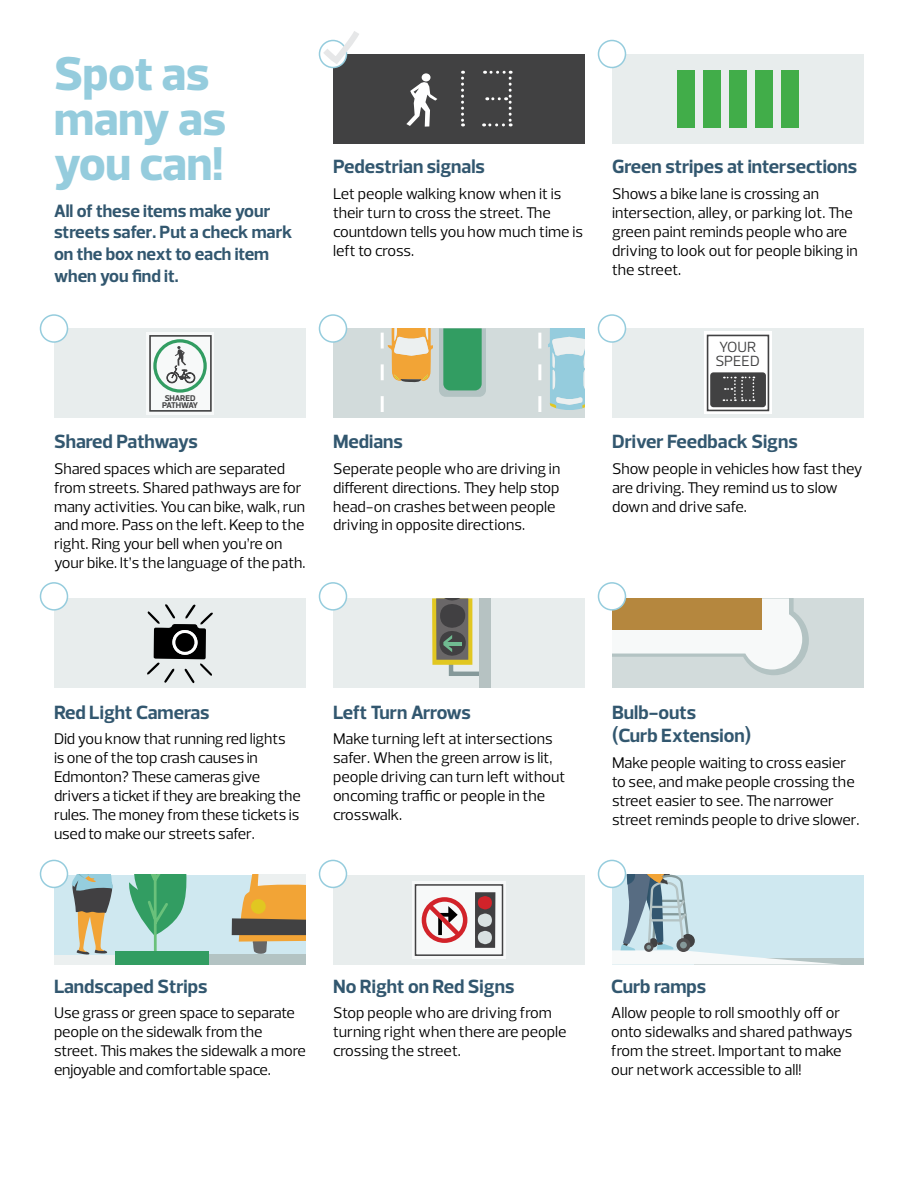
<style>
.page{position:relative;width:918px;height:1188px;background:#fff}
.page>*{position:absolute;margin:0;border:0;box-sizing:border-box;transform-origin:0 0}
.t1{font:800 48.3px/45px "Prelo";color:#95ccdd}
.t2{font:700 19.5px/23.4px "Prelo";color:#32576f}
.t3{font:700 19.5px "Prelo";letter-spacing:-.03em;color:#32576f}
.t4{font:700 18px/21.6px "Prelo";color:#32576f}
.t5{font:15.75px/18.9px "Prelo";color:#000}
.t6{font:15px/13.5px "Prelo";color:#414142}
.t7{font:700 8.4px/7.4px "Prelo";letter-spacing:-.015em;color:#414142}
</style>
<div class="page">
<div style="left:54px;top:875px;width:252px;height:90px;background:#cfe8f0"></div>
<svg style="left:232px;top:875px;width:74px;height:79px"></svg>
<svg style="left:72px;top:875px;width:41px;height:80px"></svg>
<div style="left:54px;top:955px;width:71px;height:10px;background:#ecf0f0"></div>
<div style="left:206px;top:954px;width:100px;height:11px;background:#b3c3c3"></div>
<div style="left:612px;top:54px;width:252px;height:90px;background:#e8eded"></div>
<div style="left:612px;top:598px;width:252px;height:90px;background:#d2dbdb"></div>
<div style="left:612px;top:875px;width:252px;height:90px;background:#cfe8f0"></div>
<div style="left:333px;top:328px;width:252px;height:90px;background:#d2dbdb"></div>
<div style="left:333px;top:598px;width:252px;height:90px;background:#e8eded"></div>
<div style="left:333px;top:875px;width:252px;height:90px;background:#e8eded"></div>
<div style="left:54px;top:328px;width:252px;height:90px;background:#e8eded"></div>
<div style="left:54px;top:598px;width:252px;height:90px;background:#e8eded"></div>
<div style="left:677px;top:70px;width:17px;height:58px;background:#41ad49"></div>
<div style="left:703px;top:70px;width:17px;height:58px;background:#41ad49"></div>
<div style="left:729px;top:70px;width:18px;height:58px;background:#41ad49"></div>
<div style="left:756px;top:70px;width:17px;height:58px;background:#41ad49"></div>
<div style="left:782px;top:70px;width:17px;height:58px;background:#41ad49"></div>
<div style="left:432px;top:598px;width:40px;height:67px;background:#e1c721"></div>
<div style="left:436px;top:598px;width:32px;height:62px;background:#6a6768"></div>
<div style="left:479px;top:598px;width:12px;height:90px;background:#b6c2c2"></div>
<svg style="left:440px;top:598px;width:39px;height:78px"></svg>
<div style="left:147px;top:332px;width:67px;height:83px;background:#f7f9f9"></div>
<div style="left:149px;top:335px;width:63px;height:77px;border:2px solid #414142"></div>
<div style="left:333px;top:54px;width:252px;height:89px;background:#414142"></div>
<div style="left:412px;top:881px;width:94px;height:78px;background:#f7f9f9"></div>
<div style="left:415px;top:884px;width:88px;height:72px;border:2px solid #414142"></div>
<div style="left:422px;top:897px;width:45px;height:46px;border:4px solid #d2232a;border-radius:50%"></div>
<svg style="left:423px;top:899px;width:42px;height:42px"></svg>
<div style="left:475px;top:892px;width:20px;height:56px;background:#414042"></div>
<div style="left:478px;top:896px;width:14px;height:14px;background:#d2232a;border-radius:50%"></div>
<div style="left:478px;top:913px;width:14px;height:14px;background:#d9e1e1;border-radius:50%"></div>
<div style="left:478px;top:931px;width:14px;height:13px;background:#d9e1e1;border-radius:50%"></div>
<svg style="left:439px;top:328px;width:47px;height:69px;background:#55a77c"></svg>
<svg style="left:538px;top:333px;width:3px;height:79px"></svg>
<svg style="left:147px;top:604px;width:66px;height:79px"></svg>
<div style="left:175px;top:633px;width:20px;height:19px;background:#000;border-radius:50%"></div>
<svg style="left:612px;top:598px;width:197px;height:77px"></svg>
<div style="left:612px;top:598px;width:150px;height:32px;background:#b5873e"></div>
<div style="left:116px;top:951px;width:93px;height:14px;background:#329d62"></div>
<svg style="left:166px;top:346px;width:30px;height:38px"></svg>
<div style="left:153px;top:339px;width:54px;height:54px;border:3px solid #329d62;border-radius:50%"></div>
<div style="left:422px;top:73px;width:9px;height:8px;background:#fff;border-radius:50%"></div>
<svg style="left:406px;top:82px;width:31px;height:45px"></svg>
<svg style="left:461px;top:71px;width:3px;height:55px"></svg>
<svg style="left:484px;top:71px;width:28px;height:55px"></svg>
<div style="left:320px;top:315px;width:26px;height:27px;background:#fff;border-radius:50%"></div>
<div style="left:319px;top:314px;width:28px;height:29px;border:2px solid #95ccdd;border-radius:50%"></div>
<div style="left:320px;top:583px;width:26px;height:27px;background:#fff;border-radius:50%"></div>
<div style="left:319px;top:582px;width:28px;height:29px;border:2px solid #95ccdd;border-radius:50%"></div>
<div style="left:320px;top:860px;width:26px;height:27px;background:#fff;border-radius:50%"></div>
<div style="left:319px;top:860px;width:28px;height:28px;border:2px solid #95ccdd;border-radius:50%"></div>
<div style="left:40px;top:315px;width:28px;height:27px;background:#fff;border-radius:50%"></div>
<div style="left:40px;top:314px;width:28px;height:29px;border:2px solid #95ccdd;border-radius:50%"></div>
<div style="left:40px;top:583px;width:28px;height:27px;background:#fff;border-radius:50%"></div>
<div style="left:40px;top:582px;width:28px;height:29px;border:2px solid #95ccdd;border-radius:50%"></div>
<div style="left:40px;top:860px;width:28px;height:27px;background:#fff;border-radius:50%"></div>
<div style="left:40px;top:860px;width:28px;height:28px;border:2px solid #95ccdd;border-radius:50%"></div>
<div style="left:598px;top:40px;width:28px;height:28px;background:#fff;border-radius:50%"></div>
<div style="left:598px;top:40px;width:28px;height:28px;border:2px solid #95ccdd;border-radius:50%"></div>
<div style="left:598px;top:583px;width:28px;height:27px;background:#fff;border-radius:50%"></div>
<div style="left:598px;top:582px;width:28px;height:29px;border:2px solid #95ccdd;border-radius:50%"></div>
<div style="left:598px;top:860px;width:28px;height:28px;border:2px solid #95ccdd;border-radius:50%"></div>
<svg style="left:318px;top:31px;width:41px;height:37px"></svg>
<div style="left:695px;top:958px;width:169px;height:7px;background:#b3c3c3"></div>
<div style="left:612px;top:328px;width:252px;height:90px;background:#e8eded"></div>
<div style="left:598px;top:315px;width:28px;height:27px;background:#fff;border-radius:50%"></div>
<div style="left:598px;top:314px;width:28px;height:29px;border:2px solid #95ccdd;border-radius:50%"></div>
<div style="left:704px;top:332px;width:68px;height:82px;background:#fff"></div>
<div style="left:707px;top:335px;width:62px;height:76px;border:2px solid #414142"></div>
<div style="left:710px;top:372px;width:56px;height:35px;background:#414142;border-radius:3px"></div>
<svg style="left:723px;top:377px;width:31px;height:24px"></svg>
<svg style="left:612px;top:875px;width:228px;height:90px"></svg>
<svg style="left:129px;top:875px;width:58px;height:76px"></svg>
<svg style="left:381px;top:328px;width:51px;height:84px"></svg>
<svg style="left:548px;top:328px;width:37px;height:82px;background:#b0d6e0"></svg>
<h1 class="t1" style="left:54px;top:52px;width:174px">Spot as many as you can!</h1>
<p class="t4" style="left:54px;top:200px;width:240px">All of these items make your streets safer. Put a check mark on the box next to each item when you find it.</p>
<p class="t2" style="left:333px;top:155px;width:153px">Pedestrian signals</p>
<p class="t5" style="left:333px;top:184px;width:251px">Let people walking know when it is their turn to cross the street. The countdown tells you how much time is left to cross.</p>
<p class="t7" style="left:162px;top:394px;width:37px">SHARED<br>PATHWAY</p>
<p class="t2" style="left:54px;top:430px;width:145px">Shared Pathways</p>
<p class="t5" style="left:54px;top:459px;width:253px">Shared spaces which are separated from streets. Shared pathways are for many activities. You can bike, walk, run and more. Pass on the left. Keep to the right. Ring your bell when you’re on your bike. It’s the language of the path.</p>
<p class="t2" style="left:333px;top:430px;width:72px">Medians</p>
<p class="t5" style="left:333px;top:459px;width:229px">Seperate people who are driving in different directions. They help stop head-on crashes between people driving in opposite directions.</p>
<p class="t2" style="left:612px;top:155px;width:247px">Green stripes at intersections</p>
<p class="t5" style="left:612px;top:184px;width:247px">Shows a bike lane is crossing an intersection, alley, or parking lot. The green paint reminds people who are driving to look out for people biking in the street.</p>
<p class="t6" style="left:716px;top:341px;width:46px">YOUR<br>SPEED</p>
<p class="t2" style="left:612px;top:430px;width:187px">Driver Feedback Signs</p>
<p class="t5" style="left:612px;top:459px;width:252px">Show people in vehicles how fast they are driving. They remind us to slow down and drive safe.</p>
<p class="t2" style="left:54px;top:701px;width:157px">Red Light Cameras</p>
<p class="t5" style="left:54px;top:730px;width:248px">Did you know that running red lights<br>is one of the top crash causes in Edmonton? These cameras give drivers a ticket if they are breaking the rules. The money from these tickets is used to make our streets safer.</p>
<p class="t3" style="left:333px;top:700px;width:139px">Left Turn Arrows</p>
<p class="t5" style="left:333px;top:730px;width:234px">Make turning left at intersections safer. When the green arrow is lit, people driving can turn left without oncoming traffic or people in the crosswalk.</p>
<p class="t2" style="left:612px;top:701px;width:141px">Bulb-outs<br>(Curb Extension)</p>
<p class="t5" style="left:612px;top:753px;width:249px">Make people waiting to cross easier to see, and make people crossing the street easier to see. The narrower street reminds people to drive slower.</p>
<p class="t2" style="left:54px;top:974px;width:155px">Landscaped Strips</p>
<p class="t5" style="left:54px;top:1004px;width:253px">Use grass or green space to separate people on the sidewalk from the street. This makes the sidewalk a more enjoyable and comfortable space.</p>
<p class="t2" style="left:333px;top:974px;width:183px">No Right on Red Signs</p>
<p class="t5" style="left:333px;top:1004px;width:235px">Stop people who are driving from turning right when there are people crossing the street.</p>
<p class="t2" style="left:611px;top:974px;width:96px">Curb ramps</p>
<p class="t5" style="left:611px;top:1004px;width:243px">Allow people to roll smoothly off or onto sidewalks and shared pathways from the street. Important to make our network accessible to all!</p>
</div>
